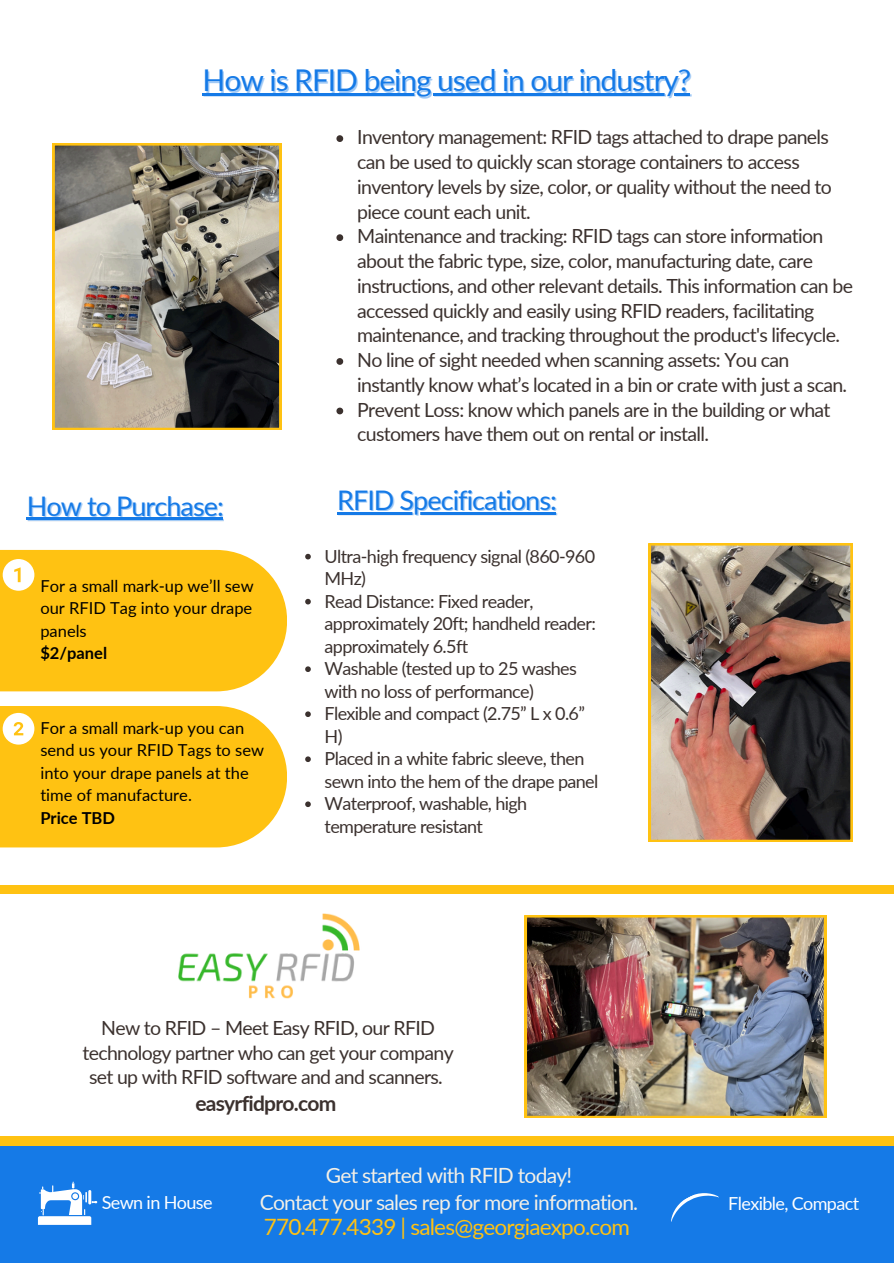
<style>
.page{position:relative;width:894px;height:1264px;background:#fff}
.page>*{position:absolute;margin:0;border:0;box-sizing:border-box;transform-origin:0 0}
.t1{font:30px "Lato";letter-spacing:-.035em;color:#157ae7}
.t2{font:27px "Lato";letter-spacing:-.035em;color:#157ae7}
.t3{font:22.5px "Lato";letter-spacing:-.035em;color:#ffc212}
.t4{font:21px/27px "Lato";letter-spacing:-.035em;color:#f4f0e6;text-align:center}
.t5{font:700 21px "Lato";letter-spacing:-.035em;color:#3b312e}
.t6{font:19.5px/24.8px "Lato";letter-spacing:-.035em;color:#3b312e}
.t7{font:18px/22.5px "Lato";letter-spacing:-.035em;color:#3b312e}
.t8{font:18px "Lato";letter-spacing:-.035em;color:#fff}
.t9{font:16.5px/22.5px "Lato";color:#000;text-align:justify}
.t10{font:700 16.5px "Lato";color:#000}
.s1{font-weight:700}
</style>
<div class="page">
<img style="left:0;top:94px;width:893px;height:1169px">
<hr style="left:202px;top:93px;width:488px;height:3px;background:#157ae7">
<svg style="left:336px;top:135px;width:7px;height:7px"></svg>
<svg style="left:336px;top:234px;width:7px;height:7px"></svg>
<svg style="left:336px;top:358px;width:7px;height:7px"></svg>
<svg style="left:336px;top:407px;width:7px;height:7px"></svg>
<hr style="left:27px;top:518px;width:196px;height:2px;background:#157ae7">
<svg style="left:305px;top:554px;width:6px;height:5px"></svg>
<svg style="left:305px;top:599px;width:6px;height:5px"></svg>
<svg style="left:305px;top:666px;width:6px;height:6px"></svg>
<svg style="left:305px;top:711px;width:6px;height:6px"></svg>
<svg style="left:305px;top:756px;width:6px;height:6px"></svg>
<svg style="left:305px;top:801px;width:6px;height:6px"></svg>
<hr style="left:337px;top:512px;width:219px;height:2px;background:#157ae7">
<p class="t1" style="left:202px;top:62px;width:490px">How is RFID being used in our industry?</p>
<p class="t6" style="left:357px;top:124px;width:476px">Inventory management: RFID tags attached to drape panels can be used to quickly scan storage containers to access inventory levels by size, color, or quality without the need to piece count each unit.</p>
<h1 class="t6" style="left:357px;top:223px;width:497px">Maintenance and tracking: RFID tags can store information about the fabric type, size, color, manufacturing date, care instructions, and other relevant details. This information can be accessed quickly and easily using RFID readers, facilitating maintenance, and tracking throughout the product's lifecycle.</h1>
<h1 class="t6" style="left:357px;top:347px;width:491px">No line of sight needed when scanning assets: You can instantly know what’s located in a bin or crate with just a scan.</h1>
<p class="t6" style="left:357px;top:396px;width:474px">Prevent Loss: know which panels are in the building or what customers have them out on rental or install.</p>
<p class="t2" style="left:27px;top:489px;width:198px">How to Purchase:</p>
<p class="t9" style="left:40px;top:574px;width:215px">For a small mark-up we’ll sew our RFID Tag into your drape panels</p>
<p class="t10" style="left:40px;top:643px;width:68px">$2/panel</p>
<p class="t9" style="left:40px;top:716px;width:225px;text-align:left">For a small mark-up you can send us your RFID Tags to sew into your drape panels at the time of manufacture.<br><span class="s1">Price TBD</span></p>
<p class="t2" style="left:337px;top:483px;width:221px">RFID Specifications:</p>
<p class="t7" style="left:324px;top:544px;width:272px">Ultra-high frequency signal (860-960<br>MHz)</p>
<p class="t7" style="left:324px;top:589px;width:273px">Read Distance: Fixed reader, approximately 20ft; handheld reader: approximately 6.5ft</p>
<p class="t7" style="left:324px;top:657px;width:254px">Washable (tested up to 25 washes with no loss of performance)</p>
<p class="t7" style="left:324px;top:702px;width:262px">Flexible and compact (2.75” L x 0.6”<br>H)</p>
<p class="t7" style="left:324px;top:747px;width:275px">Placed in a white fabric sleeve, then sewn into the hem of the drape panel</p>
<h3 class="t7" style="left:324px;top:792px;width:204px">Waterproof, washable, high temperature resistant</h3>
<p class="t6" style="left:82px;top:1014px;width:373px;text-align:center">New to RFID – Meet Easy RFID, our RFID technology partner who can get your company set up with RFID software and and scanners.</p>
<p class="t5" style="left:195px;top:1090px;width:142px">easyrfidpro.com</p>
<p class="t4" style="left:260px;top:1160px;width:380px">Get started with RFID today!<br>Contact your sales rep for more information.</p>
<p class="t3" style="left:264px;top:1212px;width:367px">770.477.4339 | sales@georgiaexpo.com</p>
<p class="t8" style="left:102px;top:1191px;width:112px">Sewn in House</p>
<p class="t8" style="left:728px;top:1192px;width:132px">Flexible, Compact</p>
</div>
